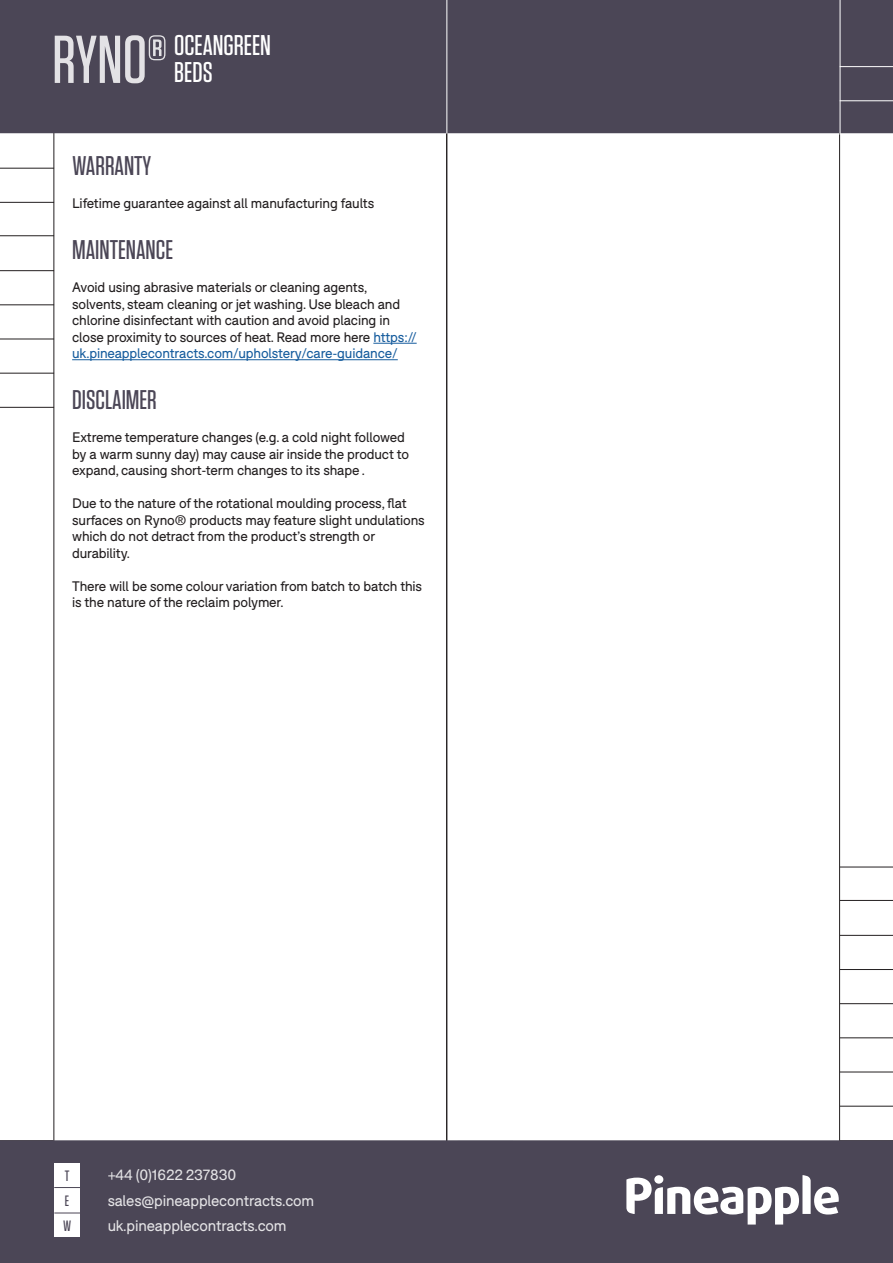
<style>
.page{position:relative;width:893px;height:1263px;background:#fff}
.page>*{position:absolute;margin:0;border:0;box-sizing:border-box;transform-origin:0 0}
.t1{font:500 67.5px "Tungsten";color:#fff}
.body_1_BLACK{font:500 28.5px "Tungsten";color:#fff}
.t2{font:500 27px "Tungsten";color:#4b4656}
.t3{font:15px "F37 Bolton";letter-spacing:-.01em;color:#fff}
.t4{font:500 15px "Tungsten";color:#4b4656}
.t5{font:13.5px/16.5px "F37 Bolton";letter-spacing:-.01em;color:#231f20}
.s1{color:#175d9e}
</style>
<div class="page">
<div style="left:1px;top:1px;width:891px;height:131px;background:#4b4656"></div>
<div style="left:0;top:0;width:893px;height:133px;border:2px solid #4b4656"></div>
<div style="left:1px;top:1141px;width:891px;height:121px;background:#4b4656"></div>
<div style="left:0;top:1140px;width:893px;height:123px;border:2px solid #4b4656"></div>
<hr style="left:840px;top:867px;width:53px;height:1px;background:#231f20">
<hr style="left:840px;top:1003px;width:53px;height:1px;background:#231f20">
<hr style="left:840px;top:935px;width:53px;height:1px;background:#231f20">
<hr style="left:840px;top:1072px;width:53px;height:1px;background:#231f20">
<hr style="left:840px;top:1037px;width:53px;height:1px;background:#231f20">
<hr style="left:840px;top:969px;width:53px;height:1px;background:#231f20">
<hr style="left:840px;top:1106px;width:53px;height:1px;background:#231f20">
<hr style="left:840px;top:900px;width:53px;height:1px;background:#231f20">
<svg style="left:626px;top:1175px;width:213px;height:49px"></svg>
<div style="left:654px;top:1175px;width:9px;height:9px;background:#fff;border-radius:50%"></div>
<div style="left:54px;top:1162px;width:26px;height:25px;background:#fff"></div>
<div style="left:54px;top:1187px;width:26px;height:25px;background:#fff"></div>
<svg style="left:54px;top:1187px;width:26px;height:1px"></svg>
<hr style="left:840px;top:0;width:1px;height:135px;background:#fff">
<hr style="left:840px;top:66px;width:53px;height:1px;background:#fff">
<hr style="left:840px;top:100px;width:53px;height:1px;background:#fff">
<hr style="left:446px;top:0;width:1px;height:134px;background:#fff">
<hr style="left:0;top:202px;width:54px;height:1px;background:#231f20">
<hr style="left:0;top:339px;width:54px;height:1px;background:#231f20">
<hr style="left:0;top:270px;width:54px;height:1px;background:#231f20">
<hr style="left:0;top:407px;width:54px;height:1px;background:#231f20">
<hr style="left:0;top:373px;width:54px;height:1px;background:#231f20">
<hr style="left:0;top:304px;width:54px;height:1px;background:#231f20">
<hr style="left:0;top:168px;width:54px;height:1px;background:#231f20">
<hr style="left:0;top:235px;width:54px;height:1px;background:#231f20">
<div style="left:54px;top:1212px;width:26px;height:25px;background:#fff"></div>
<svg style="left:54px;top:1212px;width:26px;height:1px"></svg>
<hr style="left:373px;top:343px;width:44px;height:1px;background:#175d9e">
<hr style="left:72px;top:359px;width:326px;height:1px;background:#175d9e">
<h1 class="t1" style="left:52px;top:24px;width:116px">RYNO®</h1>
<p class="body_1_BLACK" style="left:174px;top:30px;width:98px">OCEANGREEN</p>
<p class="body_1_BLACK" style="left:174px;top:57px;width:40px">BEDS</p>
<p class="t2" style="left:72px;top:152px;width:80px">WARRANTY</p>
<p class="t5" style="left:72px;top:195px;width:304px">Lifetime guarantee against all manufacturing faults</p>
<p class="t2" style="left:72px;top:236px;width:102px">MAINTENANCE</p>
<p class="t5" style="left:72px;top:279px;width:346px">Avoid using abrasive materials or cleaning agents, solvents, steam cleaning or jet washing. Use bleach and chlorine disinfectant with caution and avoid placing in close proximity to sources of heat. Read more here <span class="s1">https:// uk.pineapplecontracts.com/upholstery/care-guidance/</span></p>
<p class="t2" style="left:72px;top:386px;width:86px">DISCLAIMER</p>
<p class="t5" style="left:72px;top:429px;width:338px">Extreme temperature changes (e.g. a cold night followed by a warm sunny day) may cause air inside the product to expand, causing short-term changes to its shape .</p>
<p class="t5" style="left:72px;top:495px;width:354px">Due to the nature of the rotational moulding process, flat surfaces on Ryno® products may feature slight undulations which do not detract from the product’s strength or durability.</p>
<p class="t5" style="left:72px;top:578px;width:352px">There will be some colour variation from batch to batch this is the nature of the reclaim polymer.</p>
<p class="t4" style="left:65px;top:1168px;width:6px">T</p>
<p class="t3" style="left:107px;top:1166px;width:130px">+44 (0)1622 237830</p>
<p class="t4" style="left:65px;top:1193px;width:6px">E</p>
<p class="t3" style="left:107px;top:1191px;width:208px">sales@pineapplecontracts.com</p>
<p class="t4" style="left:63px;top:1218px;width:10px">W</p>
<p class="t3" style="left:107px;top:1217px;width:181px">uk.pineapplecontracts.com</p>
</div>
